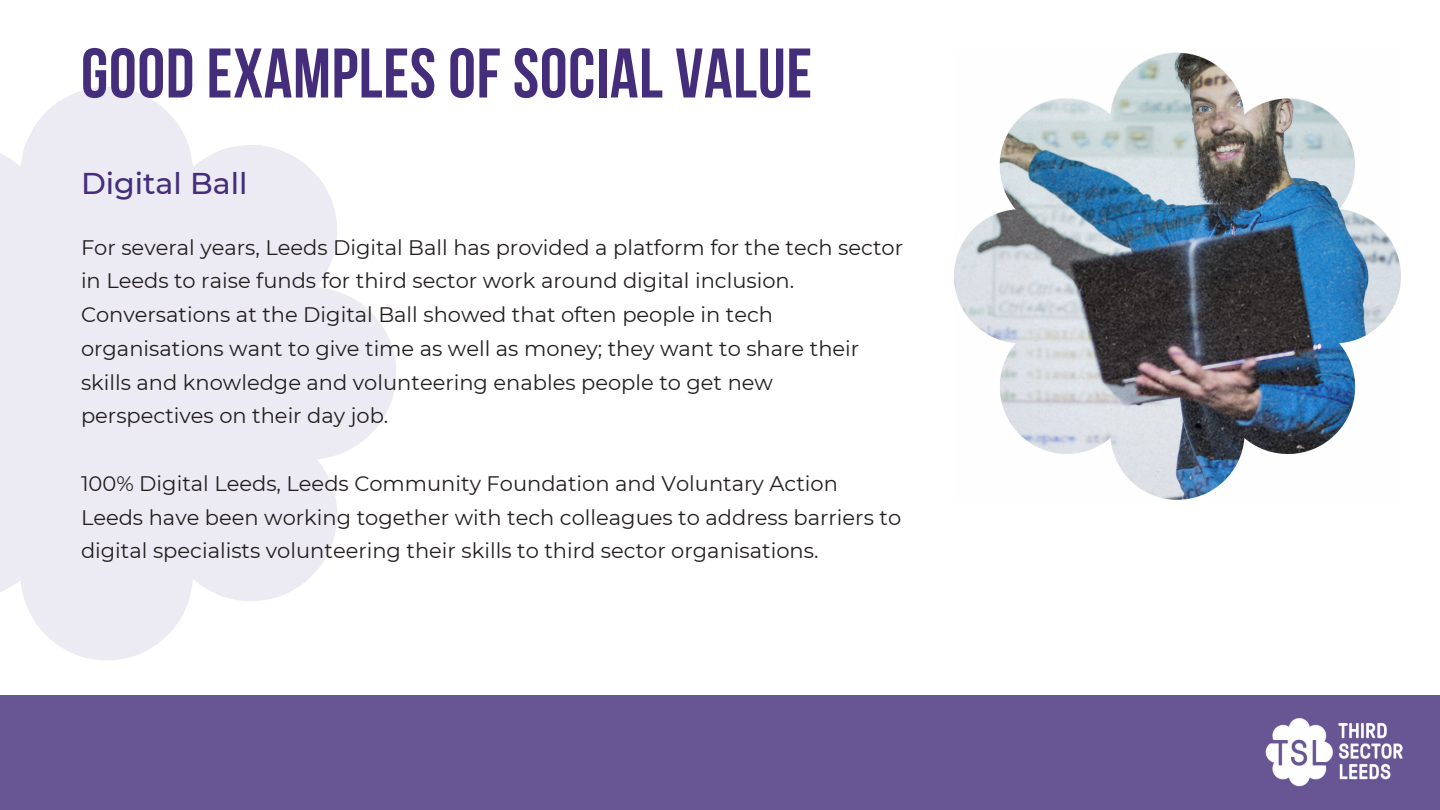
<style>
.page{position:relative;width:1440px;height:810px;background:#fff}
.page>*{position:absolute;margin:0;border:0;box-sizing:border-box;transform-origin:0 0}
.t1{font:70px "Bebas Neue Cyrillic";letter-spacing:.01em;color:#442d7b}
.t2{font:500 30px "Montserrat";color:#442d7b}
.t3{font:21px/33.8px "Montserrat";color:#231f1f}
</style>
<div class="page">
<svg style="left:0;top:87px;width:396px;height:573px;fill:#eceaf2"></svg>
<div style="left:0;top:695px;width:1440px;height:115px;background:#675594"></div>
<img style="left:1265px;top:718px;width:138px;height:69px">
<img style="left:954px;top:53px;width:447px;height:447px">
<h1 class="t1" style="left:81px;top:35px;width:733px">GOOD EXAMPLES OF SOCIAL VALUE</h1>
<h2 class="t2" style="left:81px;top:163px;width:168px">Digital Ball</h2>
<p class="t3" style="left:81px;top:230px;width:824px">For several years, Leeds Digital Ball has provided a platform for the tech sector in Leeds to raise funds for third sector work around digital inclusion.<br>Conversations at the Digital Ball showed that often people in tech organisations want to give time as well as money; they want to share their skills and knowledge and volunteering enables people to get new perspectives on their day job.</p>
<p class="t3" style="left:81px;top:466px;width:822px">100% Digital Leeds, Leeds Community Foundation and Voluntary Action<br>Leeds have been working together with tech colleagues to address barriers to digital specialists volunteering their skills to third sector organisations.</p>
</div>
